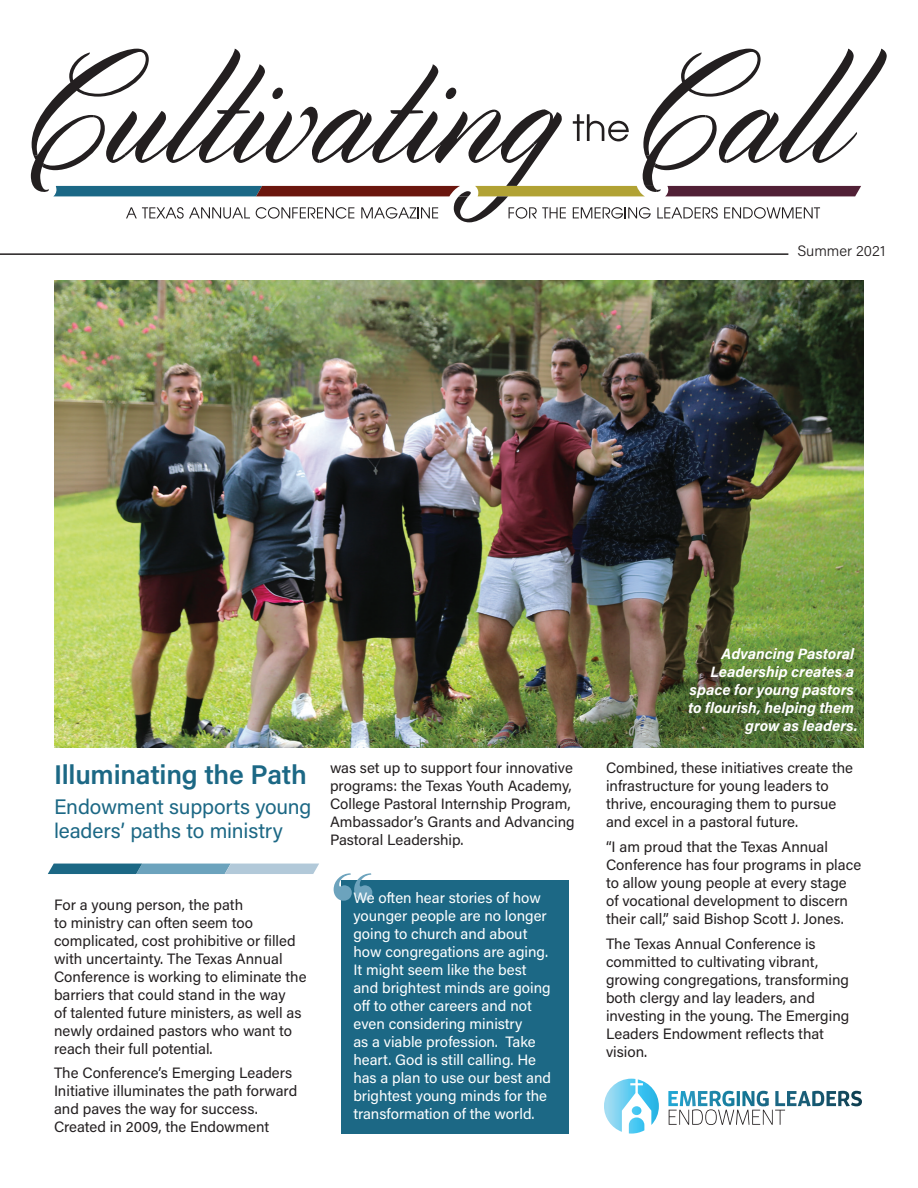
<style>
.page{position:relative;width:918px;height:1188px;background:#fff}
.page>*{position:absolute;margin:0;border:0;box-sizing:border-box;transform-origin:0 0}
.t1{font:600 27px "Acumin Pro";letter-spacing:-.01em;color:#1c6885}
.t2{font:21px/24px "Acumin Pro";letter-spacing:-.01em;color:#1c6885}
.t3{font:15px/18px "Acumin Pro";color:#231f20}
.t4{font:15px/18px "Acumin Pro";color:#fff}
.t5{font:italic 700 15px/18px "Acumin Pro";color:#fff;text-align:right}
.t6{font:300 15px "Acumin Pro";color:#231f20}
</style>
<div class="page">
<svg style="left:31px;top:49px;width:856px;height:173px"></svg>
<hr style="left:0;top:253px;width:788px;height:2px;background:#231f20">
<svg style="left:48px;top:864px;width:271px;height:10px;background:#6b9eb5"></svg>
<div style="left:341px;top:880px;width:228px;height:254px;background:#1c6885"></div>
<svg style="left:334px;top:873px;width:38px;height:28px"></svg>
<img style="left:54px;top:281px;width:810px;height:466px">
<svg style="left:604px;top:1079px;width:258px;height:53px"></svg>
<p class="t6" style="left:797px;top:241px;width:89px">Summer 2021</p>
<h1 class="t1" style="left:54px;top:755px;width:254px">Illuminating the Path</h1>
<h2 class="t2" style="left:54px;top:794px;width:259px">Endowment supports young leaders’ paths to ministry</h2>
<p class="t3" style="left:54px;top:895px;width:254px">For a young person, the path<br>to ministry can often seem too complicated, cost prohibitive or filled with uncertainty. The Texas Annual Conference is working to eliminate the barriers that could stand in the way<br>of talented future ministers, as well as newly ordained pastors who want to reach their full potential.</p>
<p class="t3" style="left:54px;top:1064px;width:245px">The Conference’s Emerging Leaders Initiative illuminates the path forward and paves the way for success.<br>Created in 2009, the Endowment</p>
<p class="t5" style="left:688px;top:644px;width:171px">Advancing Pastoral<br>Leadership creates a space for young pastors to flourish, helping them grow as leaders.</p>
<p class="t3" style="left:330px;top:759px;width:246px">was set up to support four innovative programs: the Texas Youth Academy, College Pastoral Internship Program, Ambassador’s Grants and Advancing Pastoral Leadership.</p>
<p class="t3" style="left:606px;top:759px;width:249px">Combined, these initiatives create the infrastructure for young leaders to thrive, encouraging them to pursue and excel in a pastoral future.</p>
<p class="t3" style="left:606px;top:837px;width:257px">“I am proud that the Texas Annual Conference has four programs in place to allow young people at every stage of vocational development to discern their call,” said Bishop Scott J. Jones.</p>
<p class="t3" style="left:606px;top:934px;width:245px">The Texas Annual Conference is committed to cultivating vibrant, growing congregations, transforming both clergy and lay leaders, and investing in the young. The Emerging<br>Leaders Endowment reflects that vision.</p>
<p class="t4" style="left:353px;top:888px;width:199px">We often hear stories of how younger people are no longer going to church and about how congregations are aging.<br>It might seem like the best and brightest minds are going off to other careers and not even considering ministry<br>as a viable profession. Take heart. God is still calling. He has a plan to use our best and brightest young minds for the transformation of the world.</p>
</div>
